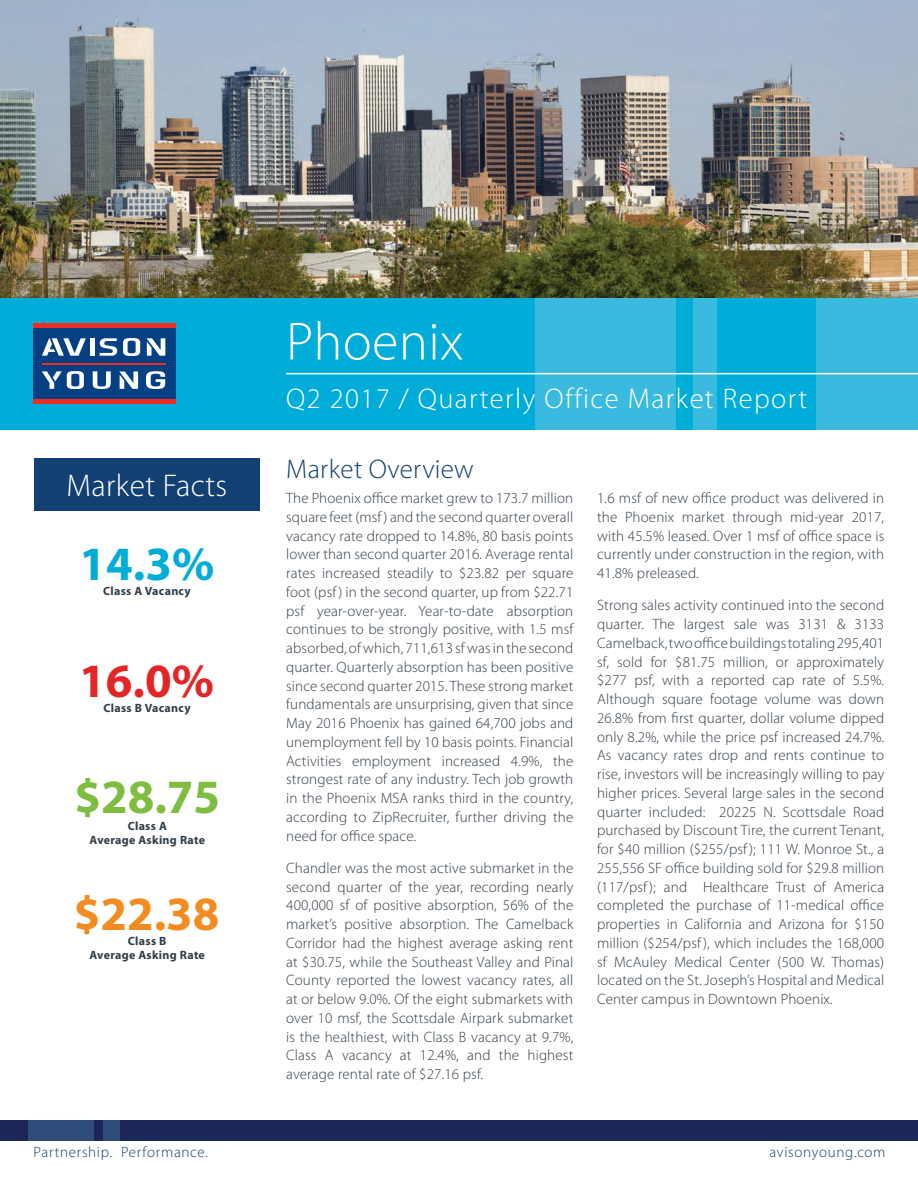
<style>
.page{position:relative;width:918px;height:1188px;background:#fff}
.page>*{position:absolute;margin:0;border:0;box-sizing:border-box;transform-origin:0 0}
.t1{font:300 54px "Myriad Pro";letter-spacing:.01em;color:#fff}
.t2{font:700 48px "Myriad Pro";color:#7fbd41}
.t3{font:700 48px "Myriad Pro";color:#f28b20}
.t4{font:700 48px "Myriad Pro";color:#00add8}
.t5{font:700 48px "Myriad Pro";color:#e32525}
.t6{font:300 31.5px "Myriad Pro";letter-spacing:.01em;color:#fff}
.t7{font:300 28.5px "Myriad Pro";letter-spacing:.05em;color:#fff}
.t8{font:300 27px "Myriad Pro";letter-spacing:.01em;color:#124072}
.t9{font:300 15px/18.8px "Myriad Pro";letter-spacing:.01em;color:#323d47;text-align:justify}
.t10{font:300 15px "Myriad Pro";letter-spacing:.045em;color:#124072}
.t11{font:700 12px/14.4px "Myriad Pro";letter-spacing:.025em;color:#323d47;text-align:center}
</style>
<div class="page">
<div style="left:0;top:297px;width:918px;height:133px;background:#00add8"></div>
<div style="left:693px;top:297px;width:24px;height:133px;background:#3bbadf"></div>
<div style="left:816px;top:297px;width:102px;height:133px;background:#3bbadf"></div>
<div style="left:535px;top:297px;width:141px;height:133px;background:#3bbadf"></div>
<div style="left:33px;top:328px;width:143px;height:71px;background:#054082"></div>
<hr style="left:90px;top:338px;width:4px;height:18px;background:#fff">
<svg style="left:147px;top:338px;width:18px;height:18px"></svg>
<svg style="left:99px;top:338px;width:42px;height:18px"></svg>
<svg style="left:119px;top:371px;width:19px;height:18px"></svg>
<svg style="left:42px;top:338px;width:44px;height:18px"></svg>
<svg style="left:42px;top:371px;width:42px;height:18px"></svg>
<svg style="left:93px;top:371px;width:18px;height:18px"></svg>
<svg style="left:146px;top:371px;width:19px;height:18px"></svg>
<div style="left:33px;top:399px;width:143px;height:5px;background:#ee2e22"></div>
<div style="left:33px;top:323px;width:143px;height:5px;background:#ee2e22"></div>
<hr style="left:42px;top:363px;width:123px;height:1px;background:#ee2e22">
<div style="left:0;top:1120px;width:918px;height:21px;background:#1a2658"></div>
<div style="left:103px;top:1120px;width:17px;height:21px;background:#2e4d7c"></div>
<div style="left:29px;top:1120px;width:65px;height:21px;background:#2e4d7c"></div>
<hr style="left:286px;top:373px;width:632px;height:1px;background:#fff">
<div style="left:34px;top:458px;width:226px;height:53px;background:#124072"></div>
<img style="left:0;top:0;width:918px;height:297px">
<h1 class="t1" style="left:286px;top:309px;width:179px">Phoenix</h1>
<h3 class="t6" style="left:66px;top:467px;width:162px">Market Facts</h3>
<h2 class="t4" style="left:80px;top:533px;width:136px">14.3%</h2>
<p class="t11" style="left:103px;top:584px;width:89px">Class A Vacancy</p>
<h2 class="t5" style="left:79px;top:649px;width:136px">16.0%</h2>
<p class="t11" style="left:104px;top:700px;width:89px">Class B Vacancy</p>
<h2 class="t2" style="left:75px;top:766px;width:147px">$28.75</h2>
<p class="t11" style="left:90px;top:818px;width:117px">Class A<br>Average Asking Rate</p>
<h2 class="t3" style="left:74px;top:883px;width:147px">$22.38</h2>
<p class="t11" style="left:89px;top:933px;width:117px">Class B<br>Average Asking Rate</p>
<h3 class="t7" style="left:286px;top:382px;width:523px">Q2 2017 / Quarterly Office Market Report</h3>
<h3 class="t8" style="left:286px;top:453px;width:189px">Market Overview</h3>
<p class="t9" style="left:286px;top:488px;width:289px">The Phoenix office market grew to 173.7 million square feet (msf ) and the second quarter overall vacancy rate dropped to 14.8%, 80 basis points lower than second quarter 2016. Average rental rates increased steadily to $23.82 per square foot (psf ) in the second quarter, up from $22.71 psf year-over-year. Year-to-date absorption continues to be strongly positive, with 1.5 msf absorbed, of which, 711,613 sf was in the second quarter. Quarterly absorption has been positive since second quarter 2015. These strong market fundamentals are unsurprising, given that since May 2016 Phoenix has gained 64,700 jobs and unemployment fell by 10 basis points. Financial Activities employment increased 4.9%, the strongest rate of any industry. Tech job growth in the Phoenix MSA ranks third in the country, according to ZipRecruiter, further driving the need for office space.</p>
<p class="t9" style="left:286px;top:858px;width:289px">Chandler was the most active submarket in the second quarter of the year, recording nearly 400,000 sf of positive absorption, 56% of the market’s positive absorption. The Camelback Corridor had the highest average asking rent at $30.75, while the Southeast Valley and Pinal County reported the lowest vacancy rates, all at or below 9.0%. Of the eight submarkets with over 10 msf, the Scottsdale Airpark submarket is the healthiest, with Class B vacancy at 9.7%, Class A vacancy at 12.4%, and the highest average rental rate of $27.16 psf.</p>
<p class="t9" style="left:597px;top:488px;width:289px">1.6 msf of new office product was delivered in the Phoenix market through mid-year 2017, with 45.5% leased. Over 1 msf of office space is currently under construction in the region, with 41.8% preleased.</p>
<p class="t9" style="left:597px;top:596px;width:289px">Strong sales activity continued into the second quarter. The largest sale was 3131 &amp; 3133<br>Camelback, two office buildings totaling 295,401 sf, sold for $81.75 million, or approximately $277 psf, with a reported cap rate of 5.5%.<br>Although square footage volume was down 26.8% from first quarter, dollar volume dipped only 8.2%, while the price psf increased 24.7%.<br>As vacancy rates drop and rents continue to rise, investors will be increasingly willing to pay higher prices. Several large sales in the second quarter included: 20225 N. Scottsdale Road purchased by Discount Tire, the current Tenant, for $40 million ($255/psf ); 111 W. Monroe St., a 255,556 SF office building sold for $29.8 million (117/psf ); and Healthcare Trust of America completed the purchase of 11-medical office properties in California and Arizona for $150 million ($254/psf ), which includes the 168,000 sf McAuley Medical Center (500 W. Thomas) located on the St. Joseph’s Hospital and Medical Center campus in Downtown Phoenix.</p>
<p class="t10" style="left:33px;top:1142px;width:176px">Partnership. Performance.</p>
<p class="t10" style="left:770px;top:1142px;width:117px">avisonyoung.com</p>
</div>
